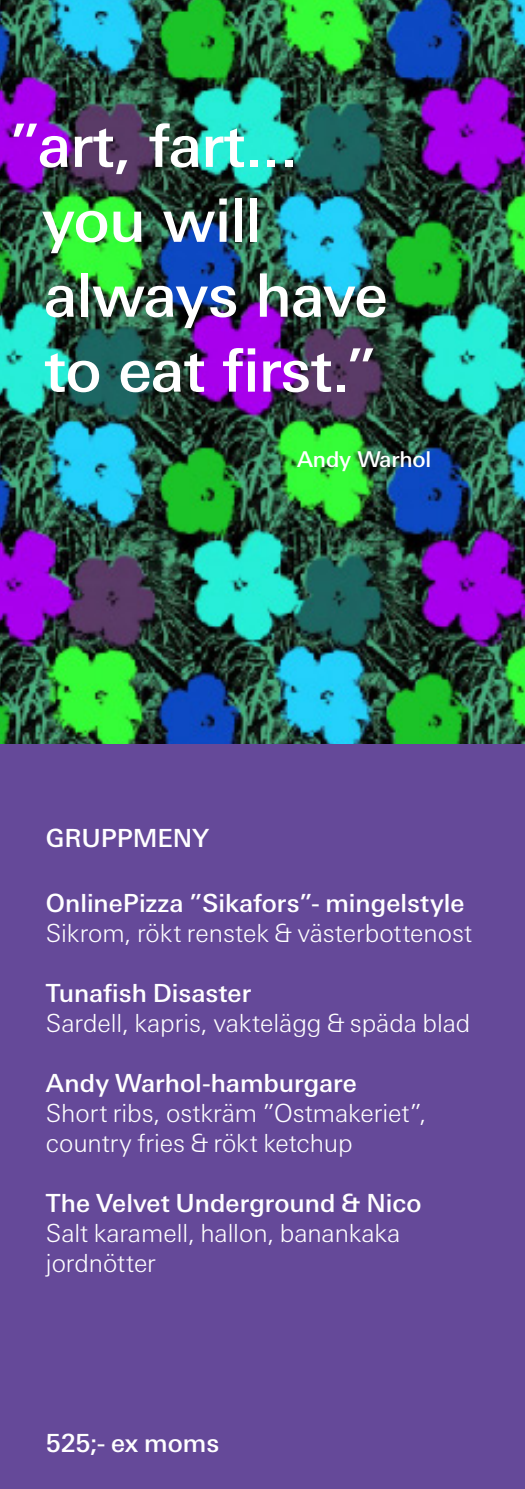
<style>
.page{position:relative;width:525px;height:1489px;background:#fff}
.page>*{position:absolute;margin:0;border:0;box-sizing:border-box;transform-origin:0 0}
.t1{font:500 60px "Linotype Univers Basic";letter-spacing:-.01em;color:#fff}
.t2{font:300 25px "Linotype Univers Basic";color:#fff}
.t3{font:500 25px "Linotype Univers Basic";color:#fff}
.t4{font:500 21.75px "Linotype Univers Basic";letter-spacing:-.01em;color:#fff}
</style>
<div class="page">
<img style="left:0;top:0;width:524px;height:744px">
<div style="left:0;top:744px;width:524px;height:744px;background:#654999"></div>
<p class="t1" style="left:9px;top:110px;width:289px">”art, fart...</p>
<p class="t1" style="left:42px;top:185px;width:221px">you will</p>
<p class="t1" style="left:44px;top:260px;width:345px">always have</p>
<p class="t1" style="left:44px;top:335px;width:334px">to eat first.”</p>
<p class="t4" style="left:297px;top:446px;width:135px">Andy Warhol</p>
<p class="t3" style="left:46px;top:823px;width:164px">GRUPPMENY</p>
<p class="t3" style="left:46px;top:888px;width:420px">OnlinePizza ”Sikafors”- mingelstyle</p>
<p class="t2" style="left:46px;top:918px;width:427px">Sikrom, rökt renstek &amp; västerbottenost</p>
<p class="t3" style="left:46px;top:978px;width:207px">Tunafish Disaster</p>
<p class="t2" style="left:46px;top:1008px;width:426px">Sardell, kapris, vaktelägg &amp; späda blad</p>
<p class="t3" style="left:46px;top:1068px;width:312px">Andy Warhol-hamburgare</p>
<p class="t2" style="left:46px;top:1098px;width:382px">Short ribs, ostkräm ”Ostmakeriet”,</p>
<p class="t2" style="left:46px;top:1128px;width:308px">country fries &amp; rökt ketchup</p>
<p class="t3" style="left:46px;top:1188px;width:377px">The Velvet Underground &amp; Nico</p>
<p class="t2" style="left:46px;top:1218px;width:356px">Salt karamell, hallon, banankaka</p>
<p class="t2" style="left:46px;top:1248px;width:111px">jordnötter</p>
<p class="t3" style="left:46px;top:1428px;width:175px">525;- ex moms</p>
</div>
